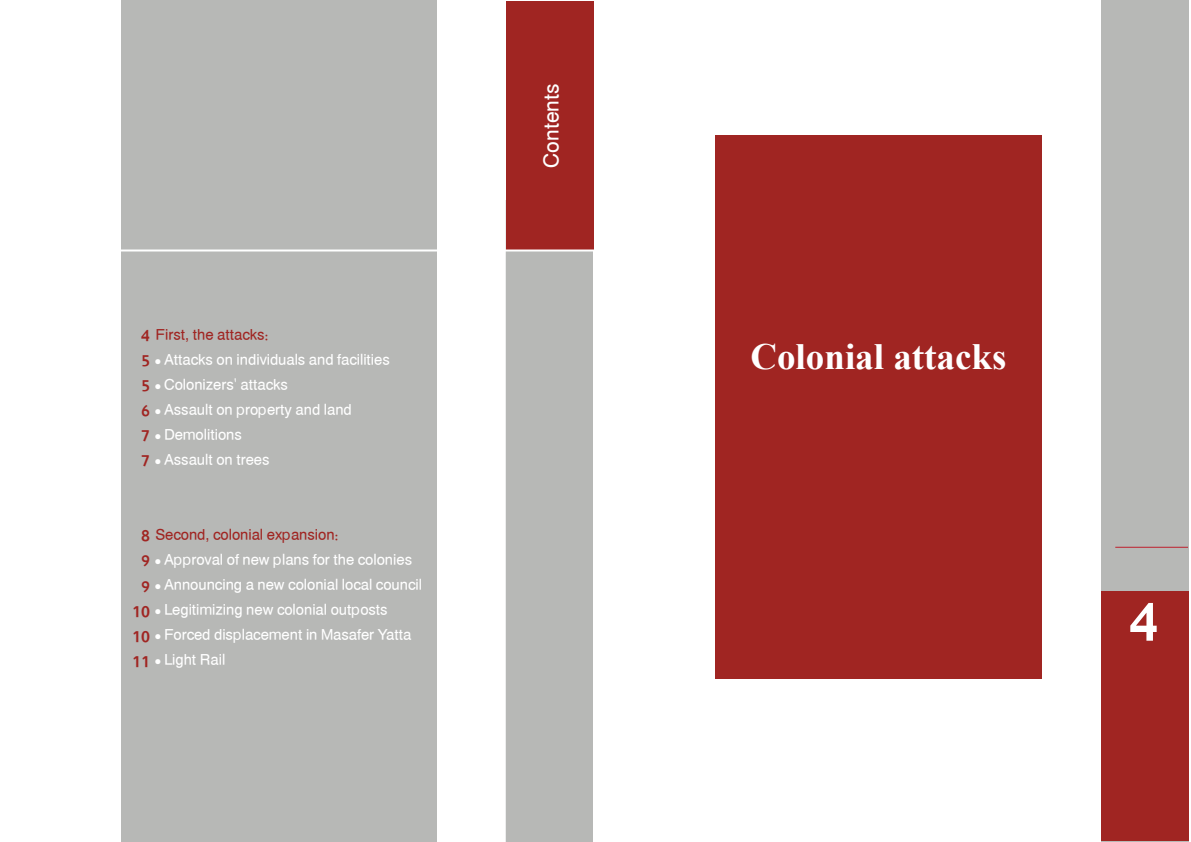
<style>
.page{position:relative;width:1191px;height:842px;background:#fff}
.page>*{position:absolute;margin:0;border:0;box-sizing:border-box;transform-origin:0 0}
.t1{font:60.3px "GE Snd";color:#fff}
.t2{font:700 37px "Times New Roman";color:#fff}
.t3{font:24px "GE Snd";color:#fff}
.t4{font:18px/25px "GE Snd";color:#a02522;text-align:justify}
.t5{font:17px "GE Snd";color:#fff}
.t6{font:17px "GE Snd";color:#a02522}
</style>
<div class="page">
<div style="left:121px;top:0;width:316px;height:842px;background:#b7b8b6"></div>
<div style="left:505px;top:201px;width:87px;height:641px;background:#b7b8b6"></div>
<div style="left:506px;top:1px;width:87px;height:249px;background:#a02522"></div>
<hr style="left:504px;top:0;width:2px;height:842px;background:#fff">
<hr style="left:0;top:249px;width:594px;height:2px;background:#fff">
<div style="left:1101px;top:0;width:88px;height:842px;background:#b7b8b6"></div>
<div style="left:1101px;top:591px;width:88px;height:250px;background:#a02522"></div>
<div style="left:715px;top:135px;width:326px;height:543px;background:#a02522"></div>
<hr style="left:1115px;top:547px;width:73px;height:1px;background:#be202e">
<p class="t6" style="left:155px;top:323px;width:115px">First, the attacks:</p>
<p class="t5" style="left:155px;top:348px;width:236px">• Attacks on individuals and facilities</p>
<p class="t5" style="left:155px;top:373px;width:134px">• Colonizers' attacks</p>
<p class="t5" style="left:155px;top:398px;width:198px">• Assault on property and land</p>
<p class="t5" style="left:155px;top:423px;width:88px">• Demolitions</p>
<p class="t5" style="left:155px;top:448px;width:116px">• Assault on trees</p>
<p class="t4" style="left:141px;top:323px;width:10px">4<br>5<br>5<br>6<br>7<br>7</p>
<p class="t6" style="left:155px;top:523px;width:185px">Second, colonial expansion:</p>
<p class="t5" style="left:155px;top:548px;width:258px">• Approval of new plans for the colonies</p>
<p class="t5" style="left:155px;top:573px;width:268px">• Announcing a new colonial local council</p>
<p class="t5" style="left:155px;top:598px;width:234px">• Legitimizing new colonial outposts</p>
<p class="t5" style="left:155px;top:623px;width:258px">• Forced displacement in Masafer Yatta</p>
<p class="t5" style="left:155px;top:648px;width:72px">• Light Rail</p>
<p class="t4" style="left:132px;top:523px;width:19px;text-align:center">8<br>9<br>9<br>10<br>10<br>11</p>
<h3 class="t3" style="left:535px;top:168px;width:86px;rotate:-90deg">Contents</h3>
<h2 class="t2" style="left:750px;top:330px;width:257px">Colonial attacks</h2>
<h1 class="t1" style="left:1129px;top:580px;width:32px">4</h1>
</div>
